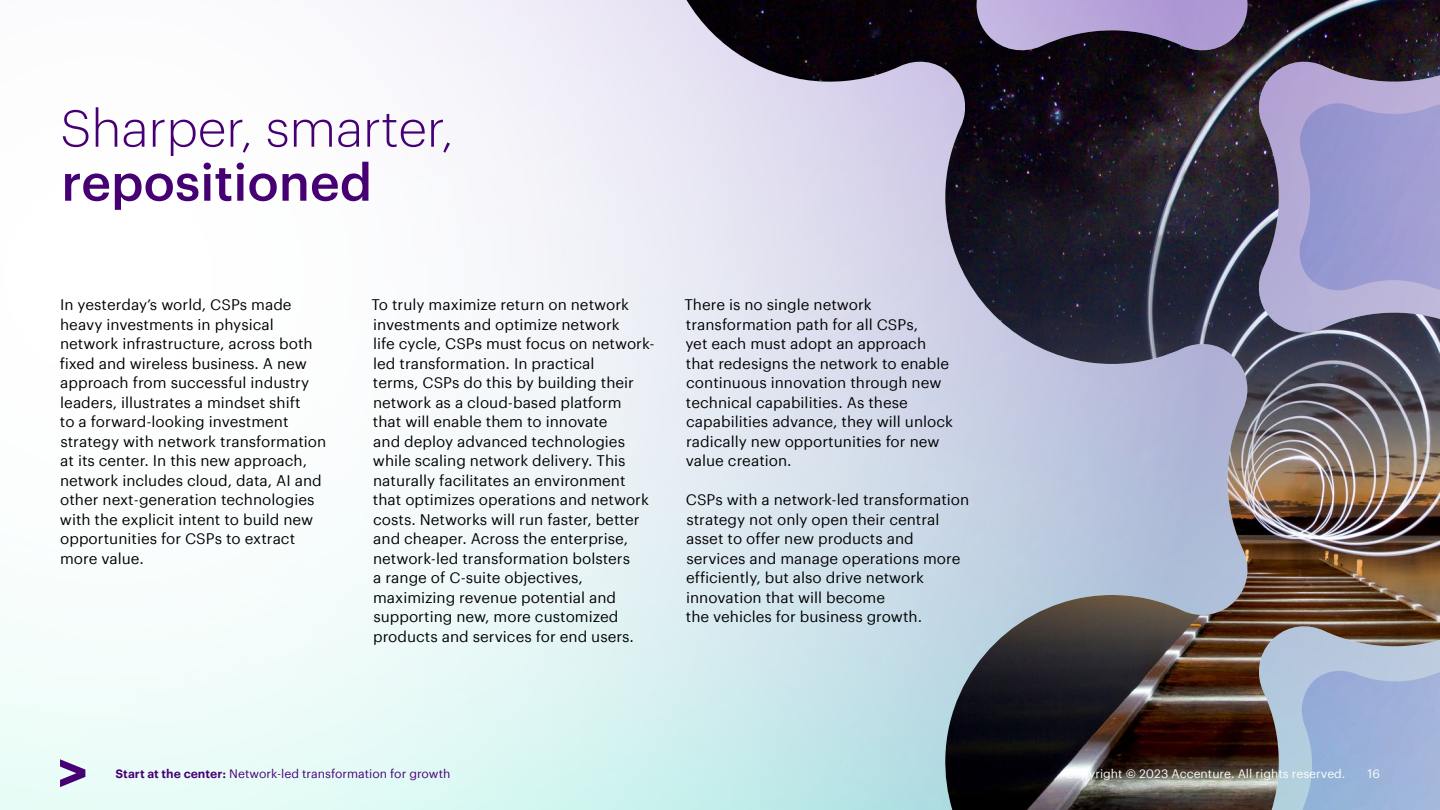
<style>
.page{position:relative;width:1440px;height:810px;background:#fff}
.page>*{position:absolute;margin:0;border:0;box-sizing:border-box;transform-origin:0 0}
.t1{font:300 51px "Graphik";color:#460073}
.t2{font:500 51px "Graphik";color:#460073}
.t3{font:15px/19.5px "Graphik";color:#000}
.t4{font:12px "Graphik";color:#460073}
.t5{font:12px "Graphik";color:#fff}
.s1{font-weight:600}
</style>
<div class="page">
<svg style="left:0;top:0;width:660px;height:810px;fill:#f6fbfb"></svg>
<img style="left:660px;top:0;width:780px;height:810px">
<img style="left:687px;top:0;width:564px;height:420px">
<img style="left:1299px;top:103px;width:141px;height:694px">
<svg style="left:60px;top:759px;width:25px;height:28px"></svg>
<h1 class="t1" style="left:61px;top:91px;width:394px">Sharper, smarter,</h1>
<h1 class="t2" style="left:61px;top:143px;width:312px">repositioned</h1>
<p class="t3" style="left:60px;top:294px;width:268px">In yesterday’s world, CSPs made heavy investments in physical network infrastructure, across both fixed and wireless business. A new approach from successful industry leaders, illustrates a mindset shift<br>to a forward-looking investment strategy with network transformation at its center. In this new approach, network includes cloud, data, AI and other next-generation technologies with the explicit intent to build new opportunities for CSPs to extract more value.</p>
<p class="t3" style="left:371px;top:294px;width:285px">To truly maximize return on network investments and optimize network<br>life cycle, CSPs must focus on network&shy;led transformation. In practical<br>terms, CSPs do this by building their network as a cloud-based platform<br>that will enable them to innovate<br>and deploy advanced technologies while scaling network delivery. This naturally facilitates an environment that optimizes operations and network costs. Networks will run faster, better and cheaper. Across the enterprise, network-led transformation bolsters<br>a range of C-suite objectives, maximizing revenue potential and supporting new, more customized products and services for end users.</p>
<p class="t3" style="left:684px;top:294px;width:270px">There is no single network transformation path for all CSPs,<br>yet each must adopt an approach that redesigns the network to enable continuous innovation through new technical capabilities. As these capabilities advance, they will unlock radically new opportunities for new value creation.</p>
<p class="t3" style="left:686px;top:489px;width:285px">CSPs with a network-led transformation strategy not only open their central asset to offer new products and services and manage operations more efficiently, but also drive network innovation that will become<br>the vehicles for business growth.</p>
<p class="t4" style="left:116px;top:765px;width:336px"><span class="s1">Start at the center:</span> Network-led transformation for growth</p>
<p class="t5" style="left:1065px;top:765px;width:282px">Copyright © 2023 Accenture. All rights reserved.</p>
<p class="t5" style="left:1367px;top:765px;width:14px">16</p>
</div>
